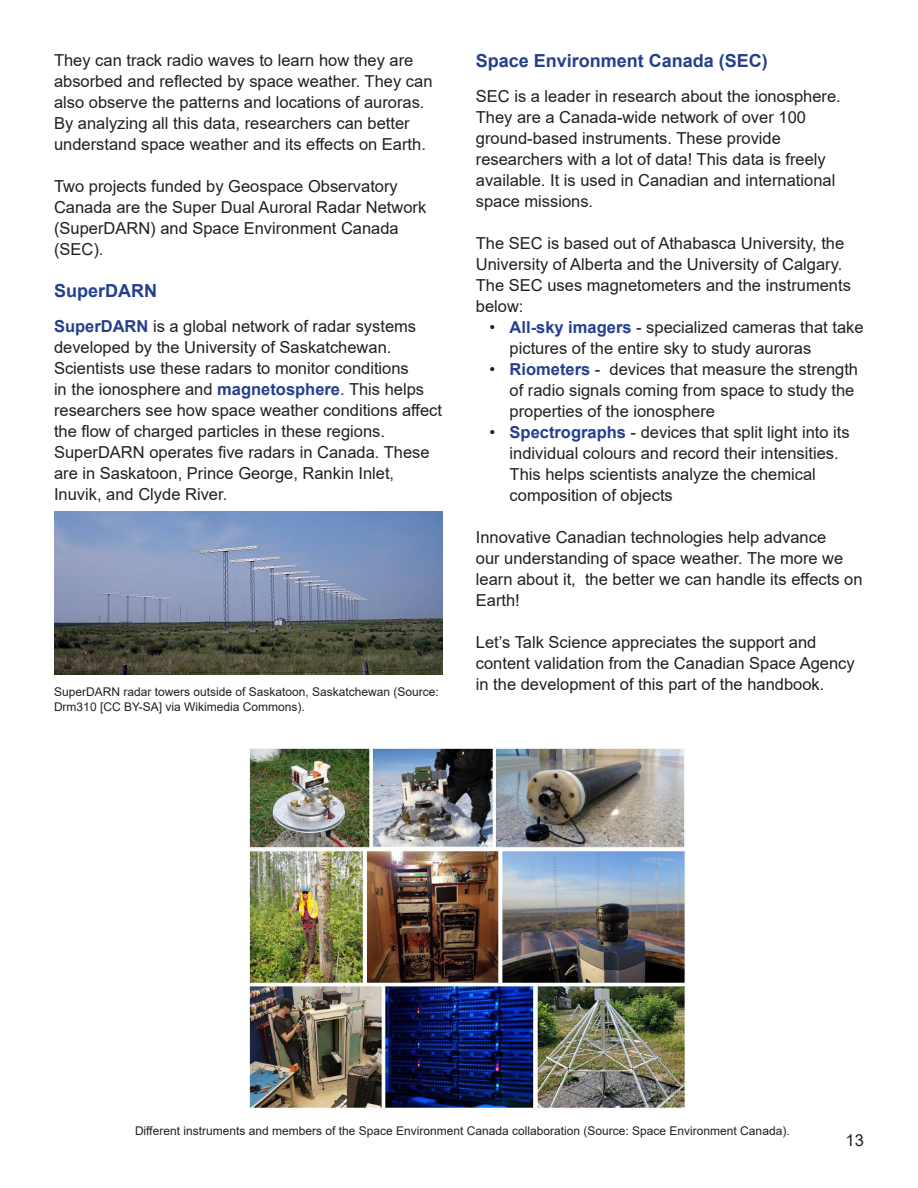
<style>
.page{position:relative;width:918px;height:1188px;background:#fff}
.page>*{position:absolute;margin:0;border:0;box-sizing:border-box;transform-origin:0 0}
.t1{font:700 18px "Arial";color:#253f8e}
.Body_text{font:16.5px/21px "Arial";color:#231f20}
.t2{font:12px/15px "Arial";color:#231f20}
.s1{font-weight:700;color:#253f8e}
</style>
<div class="page">
<img style="left:54px;top:511px;width:388px;height:164px">
<img style="left:249px;top:747px;width:436px;height:362px">
<p class="Body_text" style="left:54px;top:50px;width:380px">They can track radio waves to learn how they are absorbed and reflected by space weather. They can also observe the patterns and locations of auroras.<br>By analyzing all this data, researchers can better understand space weather and its effects on Earth.</p>
<p class="Body_text" style="left:54px;top:176px;width:374px">Two projects funded by Geospace Observatory Canada are the Super Dual Auroral Radar Network (SuperDARN) and Space Environment Canada (SEC).</p>
<h4 class="t1" style="left:54px;top:278px;width:104px">SuperDARN</h4>
<p class="Body_text" style="left:54px;top:315px;width:390px"><span class="s1">SuperDARN</span> is a global network of radar systems developed by the University of Saskatchewan.<br>Scientists use these radars to monitor conditions<br>in the ionosphere and <span class="s1">magnetosphere</span>. This helps researchers see how space weather conditions affect the flow of charged particles in these regions.</p>
<p class="Body_text" style="left:54px;top:441px;width:377px">SuperDARN operates five radars in Canada. These are in Saskatoon, Prince George, Rankin Inlet,<br>Inuvik, and Clyde River.</p>
<p class="t2" style="left:54px;top:684px;width:386px">SuperDARN radar towers outside of Saskatoon, Saskatchewan (Source:<br>Drm310 [CC BY-SA] via Wikimedia Commons).</p>
<h4 class="t1" style="left:476px;top:48px;width:294px">Space Environment Canada (SEC)</h4>
<p class="Body_text" style="left:476px;top:85px;width:367px">SEC is a leader in research about the ionosphere.<br>They are a Canada-wide network of over 100 ground-based instruments. These provide researchers with a lot of data! This data is freely available. It is used in Canadian and international space missions.</p>
<p class="Body_text" style="left:476px;top:232px;width:377px">The SEC is based out of Athabasca University, the University of Alberta and the University of Calgary.<br>The SEC uses magnetometers and the instruments below:</p>
<p class="Body_text" style="left:510px;top:316px;width:355px;text-indent:-20px">• <span class="s1">All-sky imagers</span> - specialized cameras that take pictures of the entire sky to study auroras</p>
<p class="Body_text" style="left:510px;top:358px;width:350px;text-indent:-20px">• <span class="s1">Riometers</span> - devices that measure the strength of radio signals coming from space to study the properties of the ionosphere</p>
<p class="Body_text" style="left:510px;top:421px;width:342px;text-indent:-20px">• <span class="s1">Spectrographs</span> - devices that split light into its individual colours and record their intensities.<br>This helps scientists analyze the chemical composition of objects</p>
<p class="Body_text" style="left:476px;top:526px;width:388px">Innovative Canadian technologies help advance<br>our understanding of space weather. The more we learn about it, the better we can handle its effects on Earth!</p>
<p class="Body_text" style="left:476px;top:631px;width:380px">Let’s Talk Science appreciates the support and content validation from the Canadian Space Agency in the development of this part of the handbook.</p>
<p class="t2" style="left:135px;top:1123px;width:656px">Different instruments and members of the Space Environment Canada collaboration (Source: Space Environment Canada).</p>
<p class="Body_text" style="left:846px;top:1130px;width:20px">13</p>
</div>
